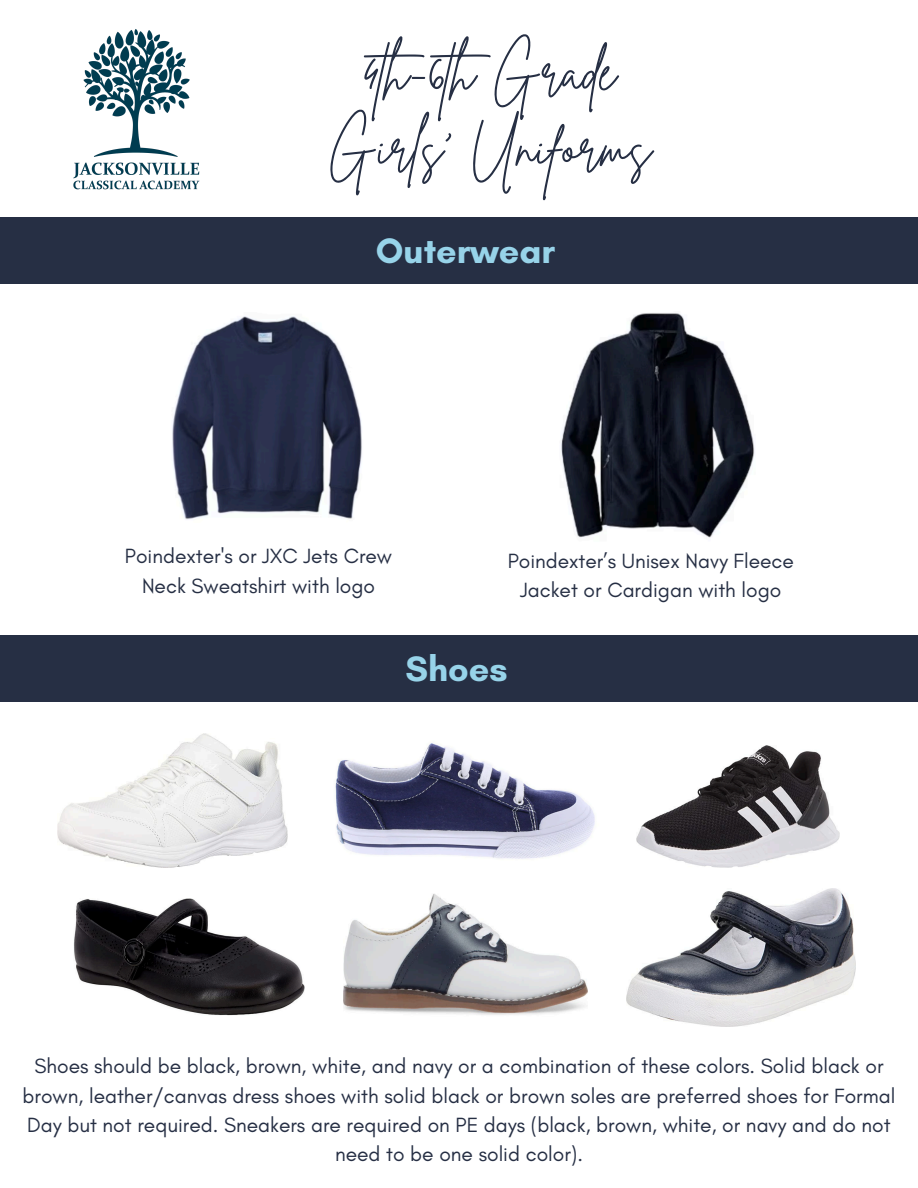
<style>
.page{position:relative;width:918px;height:1188px;background:#fff}
.page>*{position:absolute;margin:0;border:0;box-sizing:border-box;transform-origin:0 0}
.t1{font:54px/75.3px "Brittany Signature";color:#262f44;text-align:center}
.t2{font:700 36px "Glacial Indifference";color:#97d3e9}
.t3{font:21px/29.2px "Glacial Indifference";color:#262f44;text-align:center}
</style>
<div class="page">
<div style="left:0;top:217px;width:918px;height:66px;background:#262f44"></div>
<div style="left:0;top:636px;width:918px;height:66px;background:#262f44"></div>
<img style="left:172px;top:316px;width:190px;height:204px">
<img style="left:561px;top:313px;width:194px;height:225px">
<img style="left:57px;top:733px;width:231px;height:134px">
<img style="left:335px;top:743px;width:260px;height:116px">
<img style="left:637px;top:745px;width:202px;height:123px">
<img style="left:74px;top:899px;width:230px;height:117px">
<img style="left:344px;top:894px;width:244px;height:121px">
<img style="left:627px;top:889px;width:228px;height:137px">
<img style="left:73px;top:29px;width:127px;height:161px">
<p class="t1" style="left:328px;top:35px;width:325px">4th-6th Grade<br>Girls’ Uniforms</p>
<p class="t2" style="left:376px;top:228px;width:181px">Outerwear</p>
<p class="t3" style="left:125px;top:541px;width:269px">Poindexter's or JXC Jets Crew<br>Neck Sweatshirt with logo</p>
<p class="t3" style="left:508px;top:546px;width:288px">Poindexter’s Unisex Navy Fleece<br>Jacket or Cardigan with logo</p>
<p class="t2" style="left:405px;top:647px;width:104px">Shoes</p>
<p class="t3" style="left:23px;top:1051px;width:874px">Shoes should be black, brown, white, and navy or a combination of these colors. Solid black or brown, leather/canvas dress shoes with solid black or brown soles are preferred shoes for Formal Day but not required. Sneakers are required on PE days (black, brown, white, or navy and do not need to be one solid color).</p>
</div>
